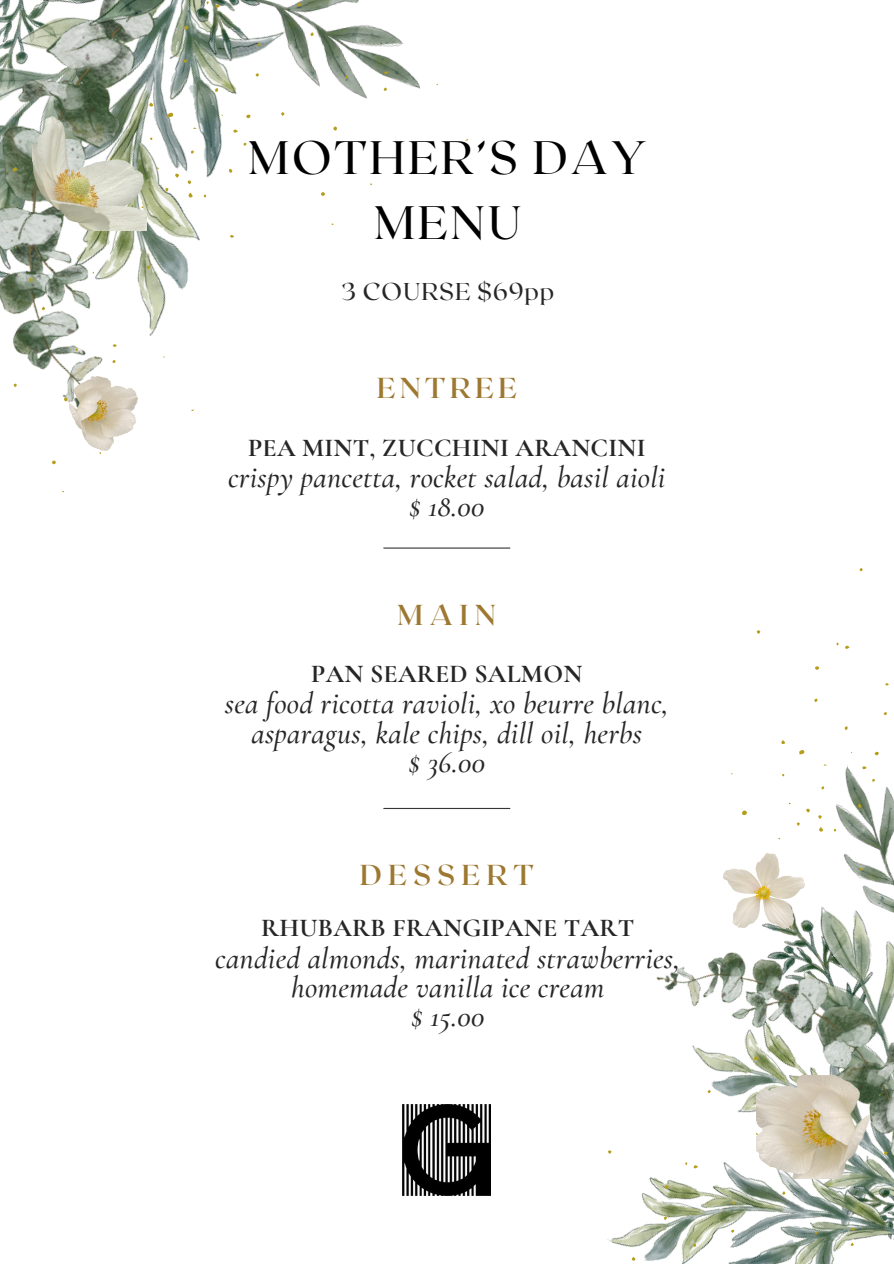
<style>
.page{position:relative;width:894px;height:1264px;background:#fff}
.page>*{position:absolute;margin:0;border:0;box-sizing:border-box;transform-origin:0 0}
.t1{font:46.8px/65.2px "Roxborough CF";letter-spacing:.06em;color:#000;text-align:center}
.t2{font:italic 500 30.3px/29.2px "Cormorant Garamond";letter-spacing:.01em;color:#272626;text-align:center}
.t3{font:600 28.8px "Roxborough CF";letter-spacing:.22em;color:#9d7831}
.t4{font:700 25.8px "Cormorant Garamond";letter-spacing:.01em;color:#272626}
.t5{font:24.3px "Roxborough CF";letter-spacing:.04em;color:#272626}
</style>
<div class="page">
<img style="left:656px;top:928px;width:237px;height:119px">
<img style="left:0;top:0;width:200px;height:411px">
<img style="left:800px;top:870px;width:93px;height:63px">
<hr style="left:383px;top:547px;width:126px;height:1px;background:#373434">
<hr style="left:383px;top:808px;width:126px;height:1px;background:#373434">
<svg style="left:731px;top:567px;width:162px;height:303px"></svg>
<svg style="left:607px;top:1047px;width:286px;height:216px"></svg>
<svg style="left:97px;top:0;width:371px;height:238px"></svg>
<svg style="left:0;top:158px;width:193px;height:335px"></svg>
<img style="left:723px;top:853px;width:81px;height:75px">
<img style="left:756px;top:1075px;width:113px;height:103px">
<img style="left:33px;top:117px;width:113px;height:114px">
<img style="left:402px;top:1104px;width:88px;height:91px">
<img style="left:69px;top:376px;width:68px;height:75px">
<p class="t1" style="left:248px;top:123px;width:400px">MOTHER’S DAY<br>MENU</p>
<p class="t5" style="left:341px;top:276px;width:214px">3 COURSE $69pp</p>
<h2 class="t3" style="left:377px;top:369px;width:141px">ENTREE</h2>
<p class="t4" style="left:248px;top:432px;width:399px">PEA MINT, ZUCCHINI ARANCINI</p>
<p class="t2" style="left:228px;top:463px;width:438px">crispy pancetta, rocket salad, basil aioli $ 18.00</p>
<h3 class="t3" style="left:397px;top:596px;width:100px">MAIN</h3>
<h2 class="t4" style="left:311px;top:658px;width:272px">PAN SEARED SALMON</h2>
<h2 class="t2" style="left:225px;top:689px;width:445px">sea food ricotta ravioli, xo beurre blanc, asparagus, kale chips, dill oil, herbs<br>$ 36.00</h2>
<p class="t3" style="left:359px;top:855px;width:175px">DESSERT</p>
<h3 class="t4" style="left:261px;top:912px;width:374px">RHUBARB FRANGIPANE TART</h3>
<h3 class="t2" style="left:215px;top:943px;width:466px">candied almonds, marinated strawberries, homemade vanilla ice cream<br>$ 15.00</h3>
</div>
